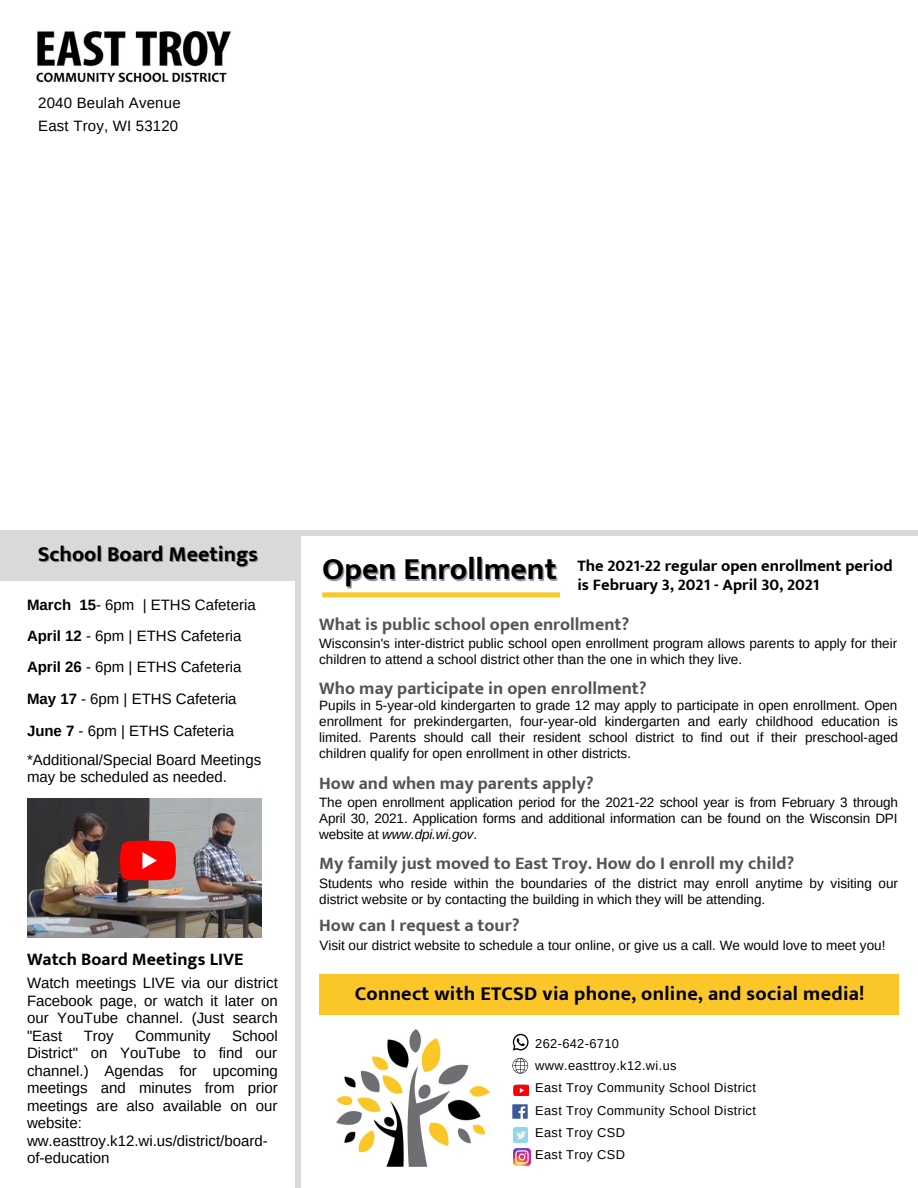
<style>
.page{position:relative;width:918px;height:1188px;background:#fff}
.page>*{position:absolute;margin:0;border:0;box-sizing:border-box;transform-origin:0 0}
.t1{font:700 31.5px "Mukta";color:#000}
.t2{font:700 21.75px "Mukta";color:#000}
.t3{font:700 20.1px "Mukta";letter-spacing:.015em;color:#000}
.t4{font:700 18px "Mukta";color:#545454}
.t5{font:700 18px "Mukta";color:#000}
.t6{font:700 16.5px/19.2px "Mukta";color:#000}
.t7{font:15px/17.5px "Arimo";color:#000}
.t8{font:13.5px/15.8px "Arimo";color:#000;text-align:justify}
.t9{font:12.75px "Arimo";letter-spacing:.03em;color:#000}
.s1{font-weight:700}
.s2{font-style:italic}
</style>
<div class="page">
<img style="left:36px;top:31px;width:195px;height:52px">
<img style="left:27px;top:798px;width:234px;height:140px">
<img style="left:113px;top:826px;width:70px;height:69px">
<div style="left:0;top:533px;width:298px;height:47px;background:#d9d9d9"></div>
<div style="left:296px;top:532px;width:5px;height:656px;background:#d9d9d9"></div>
<div style="left:0;top:531px;width:918px;height:5px;background:#d9d9d9"></div>
<div style="left:319px;top:974px;width:579px;height:41px;background:#fac628"></div>
<img style="left:513px;top:1084px;width:16px;height:12px">
<img style="left:513px;top:1128px;width:15px;height:15px">
<img style="left:513px;top:1104px;width:14px;height:15px">
<svg style="left:513px;top:1034px;width:16px;height:17px"></svg>
<svg style="left:512px;top:1058px;width:16px;height:16px"></svg>
<img style="left:337px;top:1029px;width:153px;height:137px">
<svg style="left:322px;top:592px;width:238px;height:5px"></svg>
<img style="left:513px;top:1148px;width:17px;height:17px">
<p class="t7" style="left:38px;top:94px;width:144px">2040 Beulah Avenue</p>
<p class="t7" style="left:38px;top:118px;width:142px">East Troy, WI 53120</p>
<p class="t2" style="left:38px;top:541px;width:222px">School Board Meetings</p>
<p class="t7" style="left:27px;top:596px;width:230px"><span class="s1">March 15</span>- 6pm | ETHS Cafeteria</p>
<p class="t7" style="left:27px;top:627px;width:216px"><span class="s1">April 12</span> - 6pm | ETHS Cafeteria</p>
<p class="t7" style="left:27px;top:658px;width:216px"><span class="s1">April 26</span> - 6pm | ETHS Cafeteria</p>
<p class="t7" style="left:27px;top:690px;width:211px"><span class="s1">May 17</span> - 6pm | ETHS Cafeteria</p>
<p class="t7" style="left:27px;top:722px;width:209px"><span class="s1">June 7</span> - 6pm | ETHS Cafeteria</p>
<p class="t7" style="left:27px;top:752px;width:236px;line-height:17.1px">*Additional/Special Board Meetings may be scheduled as needed.</p>
<p class="t5" style="left:27px;top:948px;width:218px">Watch Board Meetings LIVE</p>
<p class="t7" style="left:27px;top:974px;width:252px;text-align:justify">Watch meetings LIVE via our district Facebook page, or watch it later on our YouTube channel. (Just search "East</p>
<p class="t7" style="left:27px;top:1027px;width:252px;text-indent:205px">School<br>District" on YouTube to find our channel.) Agendas for upcoming meetings and minutes from prior meetings are also available on our website: ww.easttroy.k12.wi.us/district/board&shy;of-education</p>
<p class="t7" style="left:84px;top:1027px;width:31px">Troy</p>
<p class="t7" style="left:135px;top:1027px;width:77px">Community</p>
<p class="t1" style="left:322px;top:550px;width:236px">Open Enrollment</p>
<p class="t6" style="left:577px;top:556px;width:317px">The 2021-22 regular open enrollment period is February 3, 2021 - April 30, 2021</p>
<p class="t4" style="left:319px;top:613px;width:312px">What is public school open enrollment?</p>
<p class="t8" style="left:319px;top:636px;width:580px">Wisconsin's inter-district public school open enrollment program allows parents to apply for their children to attend a school district other than the one in which they live.</p>
<p class="t4" style="left:319px;top:677px;width:329px">Who may participate in open enrollment?</p>
<p class="t8" style="left:319px;top:698px;width:580px">Pupils in 5-year-old kindergarten to grade 12 may apply to participate in open enrollment. Open enrollment for prekindergarten, four-year-old kindergarten and early childhood education is limited. Parents should call their resident school district to find out if their preschool-aged children qualify for open enrollment in other districts.</p>
<p class="t4" style="left:319px;top:772px;width:276px">How and when may parents apply?</p>
<p class="t8" style="left:319px;top:795px;width:580px">The open enrollment application period for the 2021-22 school year is from February 3 through April 30, 2021. Application forms and additional information can be found on the Wisconsin DPI website at <span class="s2">www.dpi.wi.gov</span>.</p>
<p class="t4" style="left:319px;top:853px;width:477px">My family just moved to East Troy. How do I enroll my child?</p>
<p class="t8" style="left:319px;top:876px;width:580px">Students who reside within the boundaries of the district may enroll anytime by visiting our district website or by contacting the building in which they will be attending.</p>
<p class="t4" style="left:319px;top:914px;width:202px">How can I request a tour?</p>
<p class="t8" style="left:319px;top:937px;width:568px">Visit our district website to schedule a tour online, or give us a call. We would love to meet you!</p>
<p class="t3" style="left:355px;top:982px;width:511px">Connect with ETCSD via phone, online, and social media!</p>
<p class="t9" style="left:535px;top:1036px;width:85px">262-642-6710</p>
<p class="t9" style="left:535px;top:1058px;width:143px">www.easttroy.k12.wi.us</p>
<p class="t9" style="left:535px;top:1081px;width:222px">East Troy Community School District</p>
<p class="t9" style="left:535px;top:1103px;width:222px">East Troy Community School District</p>
<p class="t9" style="left:535px;top:1125px;width:91px">East Troy CSD</p>
<p class="t9" style="left:535px;top:1148px;width:91px">East Troy CSD</p>
</div>
